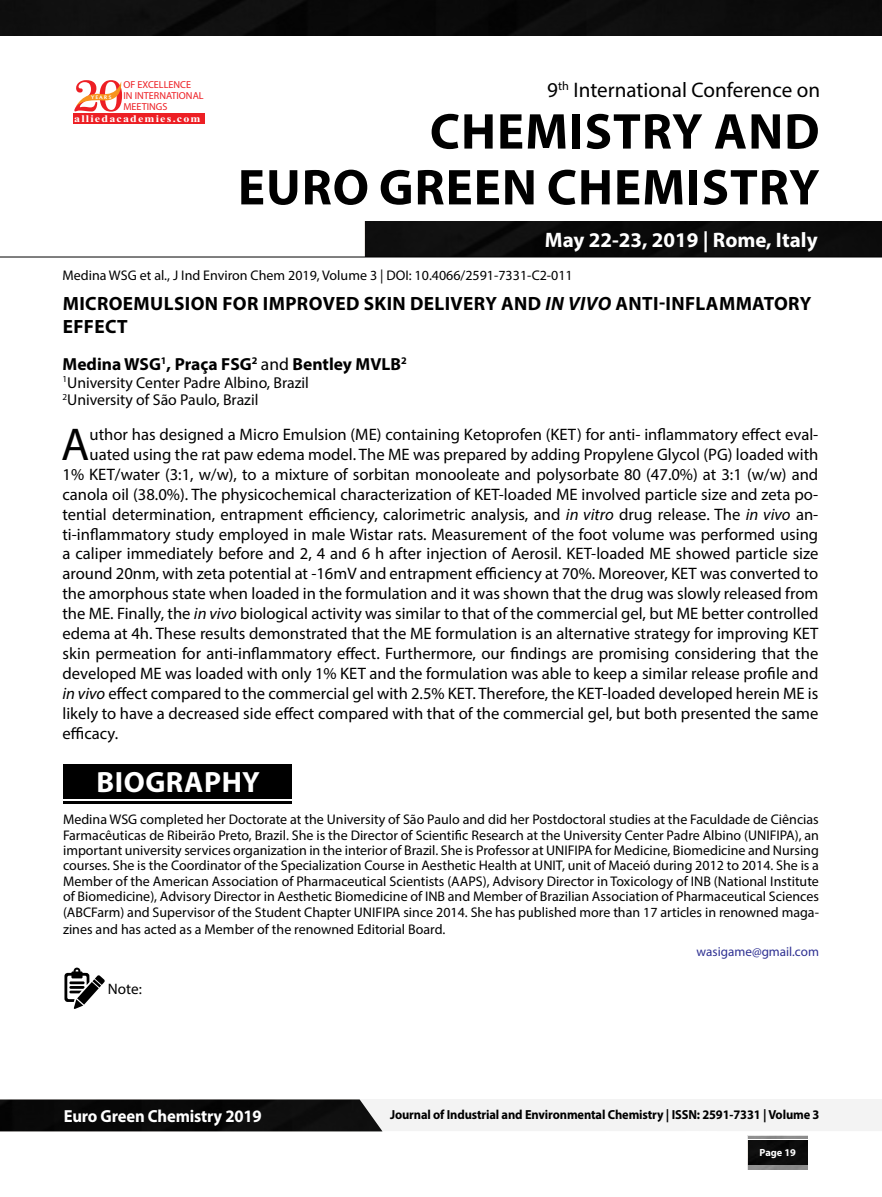
<style>
.page{position:relative;width:882px;height:1197px;background:#fff}
.page>*{position:absolute;margin:0;border:0;box-sizing:border-box;transform-origin:0 0}
.t1{font:700 50.75px/55.8px "Myriad Pro";letter-spacing:.02em;color:#000;text-align:right}
.t2{font:46.2px "Myriad Pro";color:#000}
.t3{font:700 29.4px "Myriad Pro";letter-spacing:.02em;color:#fff}
.t4{font:21.18px "Myriad Pro";color:#000}
.t5{font:700 21px "Myriad Pro";color:#fff}
.t6{font:700 19.25px/22.6px "Myriad Pro";letter-spacing:.02em;color:#000}
.t7{font:700 17.5px "Myriad Pro";color:#000}
.t8{font:700 17.5px "Myriad Pro";letter-spacing:-.01em;color:#fff;scale:.95 1}
.t9{font:16.62px "Myriad Pro";color:#000}
.t10{font:15.75px/17.3px "Myriad Pro";color:#000}
.t11{font:15.22px "Myriad Pro";color:#000}
.t12{font:14px/15.4px "Myriad Pro";color:#000;text-align:justify}
.t13{font:700 13.12px "Myriad Pro";letter-spacing:-.01em;color:#000;scale:.95 1}
.t14{font:13.12px "Myriad Pro";color:#2e3092}
.t15{font:700 10.33px "Myriad Pro";color:#fff}
.t16{font:10.15px/10.8px "Myriad Pro";color:#ed1f24}
.t17{font:700 10.15px "Times New Roman";letter-spacing:.1em;color:#fff;scale:1.18 1}
.t18{font:5.25px "Oregon LDO Black";letter-spacing:.24em;color:#fff;scale:1.06 1}
.s1{font-style:italic}
.s2{font-weight:400}
</style>
<div class="page">
<img style="left:748px;top:1140px;width:60px;height:24px">
<hr style="left:748px;top:1136px;width:60px;height:3px;background:#000">
<svg style="left:64px;top:967px;width:41px;height:42px"></svg>
<div style="left:365px;top:222px;width:517px;height:35px;background:#0c0c0c"></div>
<hr style="left:0;top:257px;width:882px;height:1px;background:#000">
<div style="left:0;top:0;width:882px;height:35px;background:#0c0c0c"></div>
<div style="left:73px;top:113px;width:132px;height:11px;background:#ed1f24"></div>
<svg style="left:74px;top:80px;width:49px;height:32px"></svg>
<div style="left:0;top:1100px;width:382px;height:31px;background:#090909"></div>
<div style="left:63px;top:764px;width:228px;height:35px;background:#000"></div>
<hr style="left:63px;top:802px;width:228px;height:2px;background:#000">
<p class="t16" style="left:123px;top:79px;width:82px">OF EXCELLENCE<br>IN INTERNATIONAL<br>MEETINGS</p>
<p class="t17" style="left:74px;top:111px;width:109px">alliedacademies.com</p>
<p class="t18" style="left:91px;top:94px;width:21px">YEARS</p>
<p class="t4" style="left:547px;top:77px;width:274px">9<sup>th</sup> International Conference on</p>
<h1 class="t1" style="left:238px;top:102px;width:583px">CHEMISTRY AND<br>EURO GREEN CHEMISTRY</h1>
<p class="t5" style="left:545px;top:226px;width:274px">May 22-23, 2019 | Rome, Italy</p>
<p class="t12" style="left:62px;top:267px;width:512px">Medina WSG et al., J Ind Environ Chem 2019, Volume 3 | DOI: 10.4066/2591-7331-C2-011</p>
<p class="t6" style="left:63px;top:292px;width:750px">MICROEMULSION FOR IMPROVED SKIN DELIVERY AND <span class="s1">IN VIVO</span> ANTI-INFLAMMATORY<br>EFFECT</p>
<p class="t7" style="left:62px;top:353px;width:346px">Medina WSG<sup>1</sup>, Praça FSG<sup>2</sup> <span class="s2">and</span> Bentley MVLB<sup>2</sup></p>
<p class="t10" style="left:62px;top:373px;width:248px"><sup>1</sup>University Center Padre Albino, Brazil<br><sup>2</sup>University of São Paulo, Brazil</p>
<h2 class="t2" style="left:61px;top:416px;width:30px">A</h2>
<p class="t9" style="left:90px;top:424px;width:730px">uthor has designed a Micro Emulsion (ME) containing Ketoprofen (KET) for anti- inflammatory effect eval-</p>
<p class="t9" style="left:90px;top:444px;width:730px">uated using the rat paw edema model. The ME was prepared by adding Propylene Glycol (PG) loaded with</p>
<p class="t9" style="left:62px;top:464px;width:757px">1% KET/water (3:1, w/w), to a mixture of sorbitan monooleate and polysorbate 80 (47.0%) at 3:1 (w/w) and</p>
<p class="t9" style="left:62px;top:484px;width:757px">canola oil (38.0%). The physicochemical characterization of KET-loaded ME involved particle size and zeta po-</p>
<p class="t9" style="left:62px;top:504px;width:757px">tential determination, entrapment efficiency, calorimetric analysis, and <span class="s1">in vitro</span> drug release. The <span class="s1">in vivo</span> an-</p>
<p class="t9" style="left:62px;top:524px;width:757px">ti-inflammatory study employed in male Wistar rats. Measurement of the foot volume was performed using</p>
<p class="t9" style="left:62px;top:544px;width:758px">a caliper immediately before and 2, 4 and 6 h after injection of Aerosil. KET-loaded ME showed particle size</p>
<p class="t9" style="left:62px;top:564px;width:757px">around 20nm, with zeta potential at -16mV and entrapment efficiency at 70%. Moreover, KET was converted to</p>
<p class="t9" style="left:62px;top:584px;width:757px">the amorphous state when loaded in the formulation and it was shown that the drug was slowly released from</p>
<p class="t9" style="left:62px;top:604px;width:757px">the ME. Finally, the <span class="s1">in vivo</span> biological activity was similar to that of the commercial gel, but ME better controlled</p>
<p class="t9" style="left:62px;top:623px;width:757px">edema at 4h. These results demonstrated that the ME formulation is an alternative strategy for improving KET</p>
<p class="t9" style="left:62px;top:643px;width:757px">skin permeation for anti-inflammatory effect. Furthermore, our findings are promising considering that the</p>
<p class="t9" style="left:62px;top:663px;width:757px">developed ME was loaded with only 1% KET and the formulation was able to keep a similar release profile and</p>
<p class="t9" style="left:62px;top:683px;width:757px"><span class="s1">in vivo</span> effect compared to the commercial gel with 2.5% KET. Therefore, the KET-loaded developed herein ME is</p>
<p class="t9" style="left:62px;top:703px;width:757px">likely to have a decreased side effect compared with that of the commercial gel, but both presented the same</p>
<p class="t9" style="left:62px;top:723px;width:57px">efficacy.</p>
<h3 class="t3" style="left:96px;top:763px;width:165px">BIOGRAPHY</h3>
<p class="t12" style="left:63px;top:812px;width:757px">Medina WSG completed her Doctorate at the University of São Paulo and did her Postdoctoral studies at the Faculdade de Ciências Farmacêuticas de Ribeirão Preto, Brazil. She is the Director of Scientific Research at the University Center Padre Albino (UNIFIPA), an important university services organization in the interior of Brazil. She is Professor at UNIFIPA for Medicine, Biomedicine and Nursing courses. She is the Coordinator of the Specialization Course in Aesthetic Health at UNIT, unit of Maceió during 2012 to 2014. She is a Member of the American Association of Pharmaceutical Scientists (AAPS), Advisory Director in Toxicology of INB (National Institute of Biomedicine), Advisory Director in Aesthetic Biomedicine of INB and Member of Brazilian Association of Pharmaceutical Sciences (ABCFarm) and Supervisor of the Student Chapter UNIFIPA since 2014. She has published more than 17 articles in renowned maga-</p>
<p class="t12" style="left:63px;top:921px;width:384px">zines and has acted as a Member of the renowned Editorial Board.</p>
<p class="t14" style="left:697px;top:943px;width:124px">wasigame@gmail.com</p>
<p class="t11" style="left:108px;top:979px;width:35px">Note:</p>
<p class="t8" style="left:64px;top:1105px;width:210px">Euro Green Chemistry 2019</p>
<p class="t13" style="left:390px;top:1106px;width:454px">Journal of Industrial and Environmental Chemistry | ISSN: 2591-7331 | Volume 3</p>
<p class="t15" style="left:760px;top:1146px;width:38px">Page 19</p>
</div>
